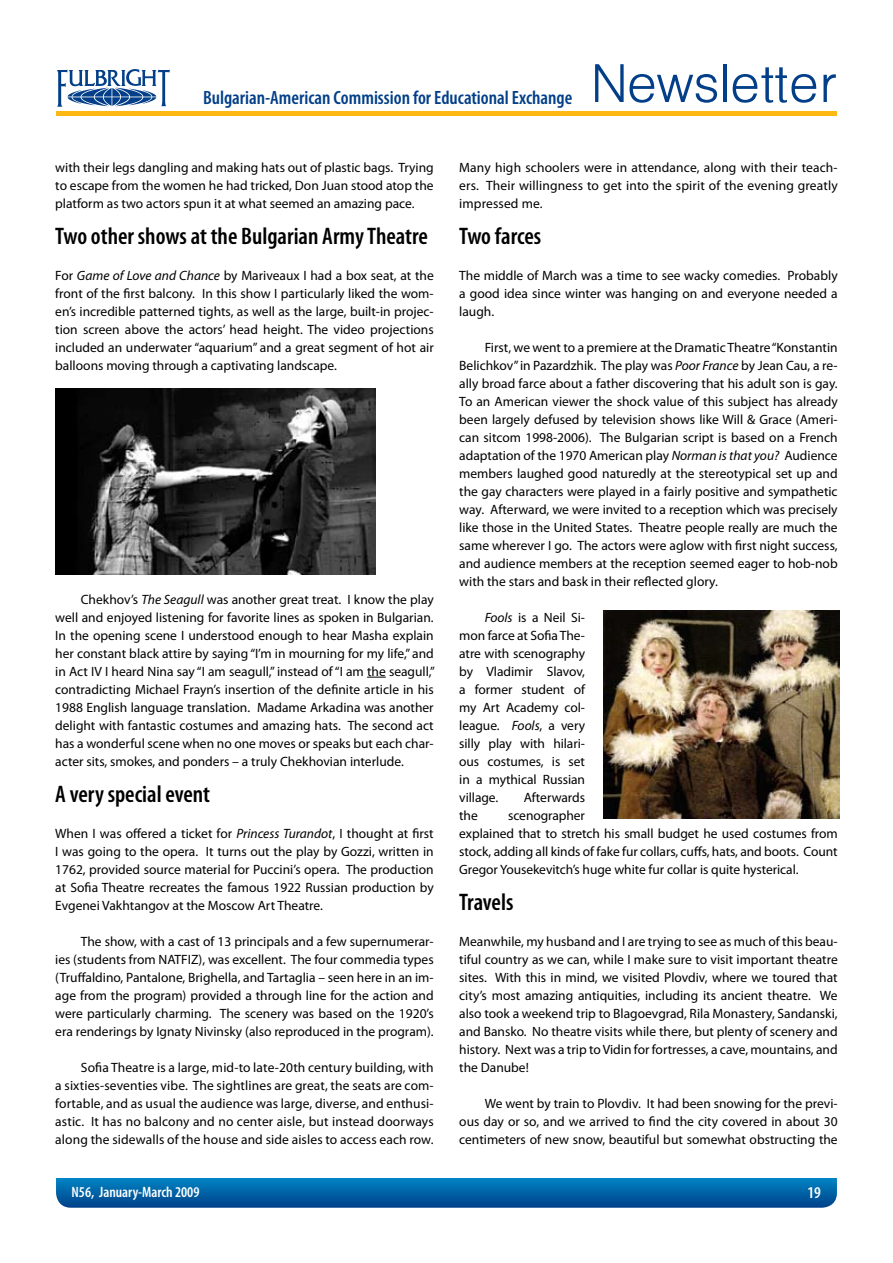
<style>
.page{position:relative;width:893px;height:1263px;background:#fff}
.page>*{position:absolute;margin:0;border:0;box-sizing:border-box;transform-origin:0 0}
.t1{font:59.1px "Helen BG Light Normal";color:#023f88}
.t2{font:600 condensed 24px "Myriad Pro";color:#000}
.t3{font:600 condensed 19.35px "Myriad Pro";color:#023f88}
.t4{font:600 condensed 16.5px "Myriad Pro";color:#fff}
.t5{font:600 condensed 15px "Myriad Pro";color:#fff}
.t6{font:13.5px/18px "Myriad Pro";color:#000;text-align:justify}
.s1{font-style:italic}
</style>
<div class="page">
<svg style="left:56px;top:1178px;width:781px;height:30px;background:#0364a7"></svg>
<hr style="left:56px;top:112px;width:781px;height:4px;background:#fdb813">
<svg style="left:57px;top:69px;width:113px;height:38px"></svg>
<svg style="left:367px;top:677px;width:19px;height:1px"></svg>
<img style="left:56px;top:389px;width:320px;height:185px">
<img style="left:604px;top:611px;width:236px;height:207px">
<h3 class="t3" style="left:203px;top:85px;width:371px">Bulgarian-American Commission for Educational Exchange</h3>
<h1 class="t1" style="left:590px;top:55px;width:248px">Newsletter</h1>
<p class="t6" style="left:55px;top:158px;width:380px">with their legs dangling and making hats out of plastic bags. Trying to escape from the women he had tricked, Don Juan stood atop the platform as two actors spun it at what seemed an amazing pace.</p>
<h2 class="t2" style="left:55px;top:221px;width:374px">Two other shows at the Bulgarian Army Theatre</h2>
<p class="t6" style="left:55px;top:266px;width:380px">For <span class="s1">Game of Love and Chance</span> by Mariveaux I had a box seat, at the front of the first balcony. In this show I particularly liked the wom&shy;en’s incredible patterned tights, as well as the large, built-in projec&shy;tion screen above the actors’ head height. The video projections included an underwater “aquarium” and a great segment of hot air balloons moving through a captivating landscape.</p>
<p class="t6" style="left:55px;top:590px;width:381px;text-indent:26px">Chekhov’s <span class="s1">The Seagull</span> was another great treat. I know the play well and enjoyed listening for favorite lines as spoken in Bulgarian.<br>In the opening scene I understood enough to hear Masha explain her constant black attire by saying “I’m in mourning for my life,” and in Act IV I heard Nina say “I am seagull,” instead of “I am the seagull,” contradicting Michael Frayn’s insertion of the definite article in his 1988 English language translation. Madame Arkadina was another delight with fantastic costumes and amazing hats. The second act has a wonderful scene when no one moves or speaks but each char&shy;acter sits, smokes, and ponders – a truly Chekhovian interlude.</p>
<h2 class="t2" style="left:55px;top:779px;width:156px">A very special event</h2>
<p class="t6" style="left:55px;top:824px;width:380px">When I was offered a ticket for <span class="s1">Princess Turandot</span>, I thought at first I was going to the opera. It turns out the play by Gozzi, written in 1762, provided source material for Puccini’s opera. The production at Sofia Theatre recreates the famous 1922 Russian production by Evgenei Vakhtangov at the Moscow Art Theatre.</p>
<p class="t6" style="left:55px;top:932px;width:380px;text-indent:26px">The show, with a cast of 13 principals and a few supernumerar&shy;ies (students from NATFIZ), was excellent. The four commedia types (Truffaldino, Pantalone, Brighella, and Tartaglia – seen here in an im&shy;age from the program) provided a through line for the action and were particularly charming. The scenery was based on the 1920’s era renderings by Ignaty Nivinsky (also reproduced in the program).</p>
<p class="t6" style="left:55px;top:1058px;width:380px;text-indent:26px">Sofia Theatre is a large, mid-to late-20th century building, with a sixties-seventies vibe. The sightlines are great, the seats are com&shy;fortable, and as usual the audience was large, diverse, and enthusi&shy;astic. It has no balcony and no center aisle, but instead doorways along the sidewalls of the house and side aisles to access each row.</p>
<p class="t6" style="left:459px;top:158px;width:380px">Many high schoolers were in attendance, along with their teach&shy;ers. Their willingness to get into the spirit of the evening greatly impressed me.</p>
<h2 class="t2" style="left:459px;top:221px;width:84px">Two farces</h2>
<p class="t6" style="left:459px;top:266px;width:380px">The middle of March was a time to see wacky comedies. Probably a good idea since winter was hanging on and everyone needed a laugh.</p>
<p class="t6" style="left:459px;top:338px;width:380px;text-indent:26px">First, we went to a premiere at the Dramatic Theatre “Konstantin Belichkov” in Pazardzhik. The play was <span class="s1">Poor France</span> by Jean Cau, a re&shy;ally broad farce about a father discovering that his adult son is gay.<br>To an American viewer the shock value of this subject has already been largely defused by television shows like Will &amp; Grace (Ameri&shy;can sitcom 1998-2006). The Bulgarian script is based on a French adaptation of the 1970 American play <span class="s1">Norman is that you?</span> Audience members laughed good naturedly at the stereotypical set up and the gay characters were played in a fairly positive and sympathetic way. Afterward, we were invited to a reception which was precisely like those in the United States. Theatre people really are much the same wherever I go. The actors were aglow with first night success, and audience members at the reception seemed eager to hob-nob with the stars and bask in their reflected glory.</p>
<p class="t6" style="left:459px;top:608px;width:127px;text-indent:26px"><span class="s1">Fools</span> is a Neil Si&shy;mon farce at Sofia The&shy;atre with scenography by Vladimir Slavov, a former student of my Art Academy col&shy;league. <span class="s1">Fools</span>, a very silly play with hilari&shy;ous costumes, is set in a mythical Russian village.</p>
<p class="t6" style="left:524px;top:788px;width:63px">Afterwards</p>
<p class="t6" style="left:459px;top:806px;width:20px">the</p>
<p class="t6" style="left:459px;top:806px;width:380px;text-align:left;text-indent:49px">scenographer<br>explained that to stretch his small budget he used costumes from stock, adding all kinds of fake fur collars, cuffs, hats, and boots. Count Gregor Yousekevitch’s huge white fur collar is quite hysterical.</p>
<h2 class="t2" style="left:459px;top:887px;width:56px">Travels</h2>
<p class="t6" style="left:459px;top:932px;width:380px">Meanwhile, my husband and I are trying to see as much of this beau&shy;tiful country as we can, while I make sure to visit important theatre sites. With this in mind, we visited Plovdiv, where we toured that city’s most amazing antiquities, including its ancient theatre. We also took a weekend trip to Blagoevgrad, Rila Monastery, Sandanski, and Bansko. No theatre visits while there, but plenty of scenery and history. Next was a trip to Vidin for fortresses, a cave, mountains, and the Danube!</p>
<p class="t6" style="left:459px;top:1094px;width:380px;text-indent:26px">We went by train to Plovdiv. It had been snowing for the previ&shy;ous day or so, and we arrived to find the city covered in about 30 centimeters of new snow, beautiful but somewhat obstructing the</p>
<p class="t5" style="left:72px;top:1183px;width:129px">N56, January-March 2009</p>
<p class="t4" style="left:807px;top:1182px;width:15px">19</p>
</div>
